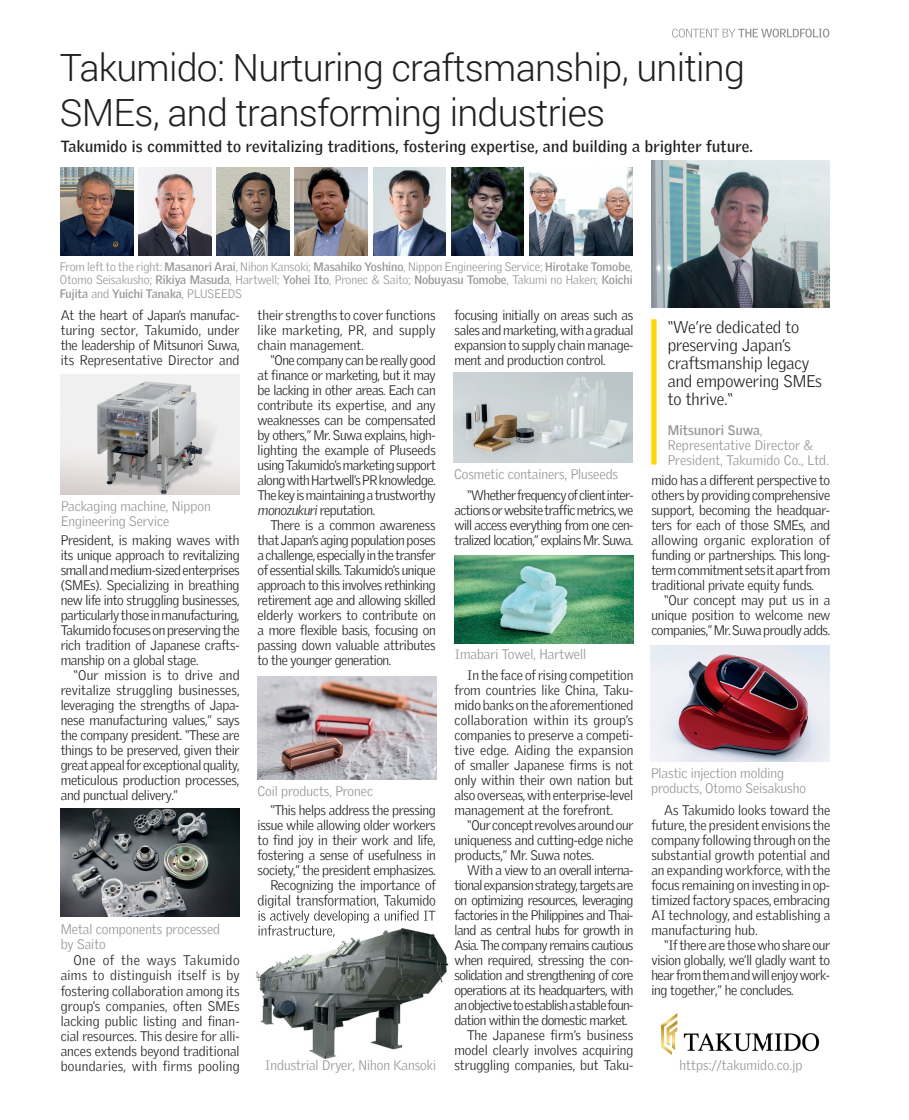
<style>
.page{position:relative;width:909px;height:1120px;background:#fff}
.page>*{position:absolute;margin:0;border:0;box-sizing:border-box;transform-origin:0 0}
.t1{font:300 37.5px/45px "Roboto";letter-spacing:-.02em;color:#231f20}
.t2{font:300 16.5px/18px "Griffith Gothic";color:#231f20}
.t3{font:700 15.75px "Griffith Gothic";letter-spacing:.02em;color:#231f20}
.t4{font:300 13.5px/15px "Griffith Gothic";letter-spacing:-.02em;color:#231f20;text-align:justify}
.t5{font:300 13.5px/15px "Griffith Gothic";color:#939598}
.t6{font:300 13.5px "Griffith Gothic";letter-spacing:-.04em;color:#231f20}
.t7{font:300 13.5px "Griffith Gothic";color:#231f20}
.t8{font:300 13.5px "Griffith Gothic";letter-spacing:-.045em;color:#231f20}
.t9{font:300 13.5px "Griffith Gothic";letter-spacing:.01em;color:#231f20}
.t10{font:300 12px/13.5px "Griffith Gothic";color:#939598;text-align:justify}
.s1{font-weight:700}
</style>
<div class="page">
<svg style="left:672px;top:29px;width:157px;height:9px"></svg>
<img style="left:661px;top:1013px;width:159px;height:41px">
<div style="left:651px;top:319px;width:6px;height:145px;background:#fed702"></div>
<img style="left:651px;top:161px;width:178px;height:146px">
<img style="left:651px;top:645px;width:179px;height:116px">
<img style="left:60px;top:808px;width:179px;height:108px">
<img style="left:256px;top:908px;width:193px;height:151px">
<img style="left:258px;top:904px;width:177px;height:4px">
<img style="left:259px;top:910px;width:177px;height:13px">
<img style="left:259px;top:925px;width:76px;height:12px">
<img style="left:61px;top:375px;width:179px;height:120px">
<img style="left:257px;top:676px;width:179px;height:103px">
<img style="left:454px;top:372px;width:179px;height:90px">
<img style="left:454px;top:555px;width:179px;height:88px">
<img style="left:61px;top:167px;width:72px;height:88px">
<img style="left:373px;top:167px;width:73px;height:88px">
<img style="left:217px;top:167px;width:72px;height:88px">
<img style="left:529px;top:167px;width:104px;height:88px">
<img style="left:139px;top:167px;width:72px;height:88px">
<img style="left:451px;top:167px;width:73px;height:88px">
<img style="left:295px;top:167px;width:72px;height:88px">
<h1 class="t1" style="left:60px;top:44px;width:686px">Takumido: Nurturing craftsmanship, uniting<br>SMEs, and transforming industries</h1>
<p class="t3" style="left:61px;top:137px;width:694px">Takumido is committed to revitalizing traditions, fostering expertise, and building a brighter future.</p>
<p class="t10" style="left:60px;top:259px;width:574px">From left to the right: <span class="s1">Masanori Arai</span>, Nihon Kansoki; <span class="s1">Masahiko Yoshino</span>, Nippon Engineering Service; <span class="s1">Hirotake Tomobe</span>, Otomo Seisakusho; <span class="s1">Rikiya Masuda</span>, Hartwell; <span class="s1">Yohei Ito</span>, Pronec &amp; Saito; <span class="s1">Nobuyasu Tomobe</span>, Takumi no Haken; <span class="s1">Koichi Fujita</span> and <span class="s1">Yuichi Tanaka</span>, PLUSEEDS</p>
<p class="t4" style="left:61px;top:307px;width:180px">At the heart of Japan’s manufac&shy;turing sector, Takumido, under the leadership of Mitsunori Suwa, its Representative Director and</p>
<p class="t5" style="left:61px;top:498px;width:151px">Packaging machine, Nippon<br>Engineering Service</p>
<p class="t4" style="left:61px;top:532px;width:181px">President, is making waves with its unique approach to revitalizing small and medium-sized enterprises (SMEs). Specializing in breathing new life into struggling businesses, particularly those in manufacturing, Takumido focuses on preserving the rich tradition of Japanese crafts&shy;manship on a global stage.</p>
<p class="t4" style="left:61px;top:667px;width:181px;text-indent:13px">“Our mission is to drive and revitalize struggling businesses, leveraging the strengths of Japa&shy;nese manufacturing values,” says the company president. “These are things to be preserved, given their great appeal for exceptional quality, meticulous production processes, and punctual delivery.”</p>
<p class="t5" style="left:61px;top:920px;width:161px">Metal components processed by Saito</p>
<p class="t4" style="left:61px;top:952px;width:180px;text-indent:13px">One of the ways Takumido aims to distinguish itself is by fostering collaboration among its group’s companies, often SMEs lacking public listing and finan&shy;cial resources. This desire for alli&shy;ances extends beyond traditional boundaries, with firms pooling</p>
<p class="t4" style="left:258px;top:307px;width:180px">their strengths to cover functions like marketing, PR, and supply chain management.</p>
<p class="t4" style="left:258px;top:352px;width:180px;text-indent:13px">“One company can be really good at finance or marketing, but it may be lacking in other areas. Each can contribute its expertise, and any weaknesses can be compensated by others,” Mr. Suwa explains, high&shy;lighting the example of Pluseeds using Takumido’s marketing support along with Hartwell’s PR knowledge.<br>The key is maintaining a trustworthy monozukurireputation.</p>
<p class="t4" style="left:258px;top:517px;width:180px;text-indent:13px">There is a common awareness that Japan’s aging population poses a challenge, especially in the transfer of essential skills. Takumido’s unique approach to this involves rethinking retirement age and allowing skilled elderly workers to contribute on a more flexible basis, focusing on passing down valuable attributes to the younger generation.</p>
<p class="t5" style="left:257px;top:783px;width:117px">Coil products, Pronec</p>
<p class="t4" style="left:258px;top:802px;width:180px;text-align:right">“This helps address the pressing issue while allowing older workers to find joy in their work and life, fostering a sense of usefulness in society,” the president emphasizes.<br>Recognizing the importance of digital transformation, Takumido</p>
<p class="t5" style="left:265px;top:1057px;width:172px">Industrial Dryer, Nihon Kansoki</p>
<p class="t4" style="left:454px;top:307px;width:180px">focusing initially on areas such as sales and marketing, with a gradual expansion to supply chain manage&shy;ment and production control.</p>
<p class="t5" style="left:454px;top:466px;width:166px">Cosmetic containers, Pluseeds</p>
<p class="t4" style="left:454px;top:487px;width:180px;text-indent:13px">“Whether frequency of client inter&shy;actions or website traffic metrics, we will access everything from one cen&shy;tralized location,” explains Mr. Suwa.</p>
<p class="t5" style="left:455px;top:646px;width:133px">Imabari Towel, Hartwell</p>
<p class="t4" style="left:454px;top:667px;width:181px;text-indent:13px">In the face of rising competition from countries like China, Taku&shy;mido banks on the aforementioned collaboration within its group’s companies to preserve a competi&shy;tive edge. Aiding the expansion of smaller Japanese firms is not only within their own nation but also overseas, with enterprise-level management at the forefront.</p>
<p class="t4" style="left:454px;top:817px;width:180px;text-indent:13px">“Our concept revolves around our uniqueness and cutting-edge niche products,” Mr. Suwa notes.</p>
<p class="t6" style="left:467px;top:862px;width:168px">With a view to an overall interna-</p>
<p class="t6" style="left:454px;top:877px;width:180px">tional expansion strategy, targets are</p>
<p class="t6" style="left:454px;top:892px;width:180px">on optimizing resources, leveraging</p>
<p class="t6" style="left:454px;top:907px;width:180px">factories in the Philippines and Thai-</p>
<p class="t4" style="left:454px;top:922px;width:180px">land as central hubs for growth in</p>
<p class="t6" style="left:454px;top:937px;width:180px">Asia. The company remains cautious</p>
<p class="t4" style="left:454px;top:952px;width:180px">when required, stressing the con-</p>
<p class="t6" style="left:454px;top:967px;width:180px">solidation and strengthening of core</p>
<p class="t6" style="left:454px;top:982px;width:180px">operations at its headquarters, with</p>
<p class="t8" style="left:454px;top:997px;width:180px">an objective to establish a stable foun-</p>
<p class="t6" style="left:454px;top:1012px;width:175px">dation within the domestic market.</p>
<p class="t9" style="left:467px;top:1027px;width:168px">The Japanese firm’s business</p>
<p class="t7" style="left:454px;top:1042px;width:180px">model clearly involves acquiring</p>
<p class="t7" style="left:454px;top:1057px;width:180px">struggling companies, but Taku-</p>
<p class="t2" style="left:668px;top:317px;width:156px">“We’re dedicated to preserving Japan’s craftsmanship legacy and empowering SMEs to thrive.“</p>
<p class="t5" style="left:668px;top:422px;width:163px"><span class="s1">Mitsunori Suwa</span>,<br>Representative Director &amp;<br>President, Takumido Co., Ltd.</p>
<p class="t4" style="left:651px;top:472px;width:180px">mido has a different perspective to others by providing comprehensive support, becoming the headquar&shy;ters for each of those SMEs, and allowing organic exploration of funding or partnerships. This long&shy;term commitment sets it apart from traditional private equity funds.</p>
<p class="t4" style="left:651px;top:592px;width:180px;text-indent:13px">“Our concept may put us in a unique position to welcome new companies,” Mr. Suwa proudly adds.</p>
<p class="t5" style="left:651px;top:765px;width:156px">Plastic injection molding products, Otomo Seisakusho</p>
<p class="t4" style="left:651px;top:802px;width:180px;text-indent:13px">As Takumido looks toward the future, the president envisions the company following through on the substantial growth potential and an expanding workforce, with the focus remaining on investing in op&shy;timized factory spaces, embracing AI technology, and establishing a manufacturing hub.</p>
<p class="t4" style="left:651px;top:937px;width:180px;text-indent:13px">“If there are those who share our vision globally, we’ll gladly want to hear from them and will enjoy work&shy;ing together,” he concludes.</p>
<p class="t5" style="left:679px;top:1057px;width:124px">https://takumido.co.jp</p>
</div>
